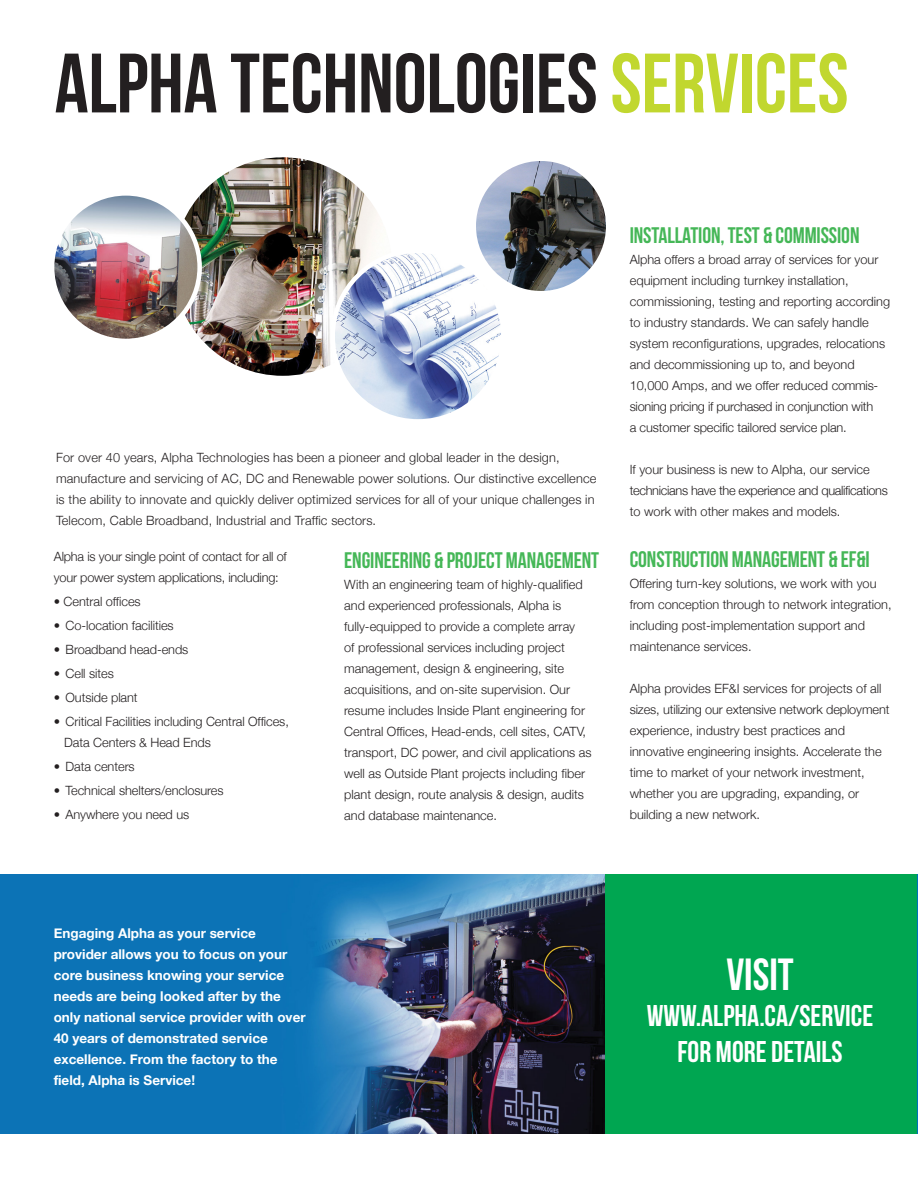
<style>
.page{position:relative;width:918px;height:1188px;background:#fff}
.page>*{position:absolute;margin:0;border:0;box-sizing:border-box;transform-origin:0 0}
.t1{font:84px "Bebas Neue";color:#231f20}
.t2{font:45px "Bebas Neue";color:#fff}
.t3{font:30px/36px "Bebas Neue";color:#fff;text-align:center}
.t4{font:22.5px "Bebas Neue";letter-spacing:-.005em;color:#45b757}
.t5{font:700 13.5px/21px "Helvetica Neue";color:#fff}
.t6{font:300 12.75px/21px "Helvetica Neue";color:#231f20}
.s1{color:#c1d72f}
</style>
<div class="page">
<img style="left:174px;top:157px;width:218px;height:219px;border-radius:109px">
<img style="left:333px;top:251px;width:170px;height:170px;border-radius:85px">
<div style="left:330px;top:249px;width:176px;height:175px;border:4px solid #fff;border-radius:50%"></div>
<div style="left:906px;top:875px;width:12px;height:259px;background:#0071ba"></div>
<div style="left:605px;top:875px;width:312px;height:259px;background:#00a651"></div>
<img style="left:0;top:875px;width:605px;height:259px">
<img style="left:473px;top:158px;width:136px;height:136px;border-radius:68px">
<div style="left:471px;top:156px;width:140px;height:140px;border:5px solid #fff;border-radius:50%"></div>
<img style="left:52px;top:193px;width:148px;height:148px;border-radius:74px">
<div style="left:50px;top:191px;width:152px;height:152px;border:4px solid #fff;border-radius:50%"></div>
<h1 class="t1" style="left:55px;top:37px;width:795px">ALPHA TECHNOLOGIES <span class="s1">SERVICES</span></h1>
<p class="t6" style="left:56px;top:446px;width:542px">For over 40 years, Alpha Technologies has been a pioneer and global leader in the design, manufacture and servicing of AC, DC and Renewable power solutions. Our distinctive excellence is the ability to innovate and quickly deliver optimized services for all of your unique challenges in Telecom, Cable Broadband, Industrial and Traffic sectors.</p>
<p class="t6" style="left:54px;top:545px;width:235px">Alpha is your single point of contact for all of your power system applications, including:</p>
<p class="t6" style="left:54px;top:590px;width:88px">• Central offices</p>
<p class="t6" style="left:54px;top:614px;width:121px">• Co-location facilities</p>
<p class="t6" style="left:54px;top:638px;width:136px">• Broadband head-ends</p>
<p class="t6" style="left:54px;top:662px;width:62px">• Cell sites</p>
<p class="t6" style="left:54px;top:686px;width:85px">• Outside plant</p>
<p class="t6" style="left:64px;top:710px;width:226px;text-indent:-10px">• Critical Facilities including Central Offices,<br>Data Centers &amp; Head Ends</p>
<p class="t6" style="left:54px;top:755px;width:82px">• Data centers</p>
<p class="t6" style="left:54px;top:779px;width:171px">• Technical shelters/enclosures</p>
<p class="t6" style="left:54px;top:803px;width:137px">• Anywhere you need us</p>
<h3 class="t4" style="left:344px;top:548px;width:256px">ENGINEERING &amp; PROJECT MANAGEMENT</h3>
<p class="t6" style="left:344px;top:573px;width:249px">With an engineering team of highly-qualified and experienced professionals, Alpha is fully-equipped to provide a complete array<br>of professional services including project management, design &amp; engineering, site acquisitions, and on-site supervision. Our resume includes Inside Plant engineering for Central Offices, Head-ends, cell sites, CATV, transport, DC power, and civil applications as well as Outside Plant projects including fiber plant design, route analysis &amp; design, audits and database maintenance.</p>
<h3 class="t4" style="left:630px;top:223px;width:231px">INSTALLATION, TEST &amp; COMMISSION</h3>
<p class="t6" style="left:630px;top:248px;width:262px">Alpha offers a broad array of services for your equipment including turnkey installation, commissioning, testing and reporting according to industry standards. We can safely handle system reconfigurations, upgrades, relocations and decommissioning up to, and beyond 10,000 Amps, and we offer reduced commis&shy;sioning pricing if purchased in conjunction with<br>a customer specific tailored service plan.</p>
<p class="t6" style="left:630px;top:458px;width:260px">If your business is new to Alpha, our service technicians have the experience and qualifications to work with other makes and models.</p>
<h3 class="t4" style="left:630px;top:547px;width:242px">CONSTRUCTION MANAGEMENT &amp; EF&amp;I</h3>
<p class="t6" style="left:630px;top:572px;width:263px">Offering turn-key solutions, we work with you from conception through to network integration, including post-implementation support and maintenance services.</p>
<p class="t6" style="left:630px;top:677px;width:261px">Alpha provides EF&amp;I services for projects of all sizes, utilizing our extensive network deployment experience, industry best practices and innovative engineering insights. Accelerate the time to market of your network investment, whether you are upgrading, expanding, or building a new network.</p>
<p class="t5" style="left:54px;top:923px;width:253px">Engaging Alpha as your service provider allows you to focus on your core business knowing your service needs are being looked after by the only national service provider with over 40 years of demonstrated service excellence. From the factory to the field, Alpha is Service!</p>
<h2 class="t2" style="left:726px;top:950px;width:69px">VISIT</h2>
<h3 class="t3" style="left:647px;top:998px;width:228px">WWW.ALPHA.CA/SERVICE<br>FOR MORE DETAILS</h3>
</div>
